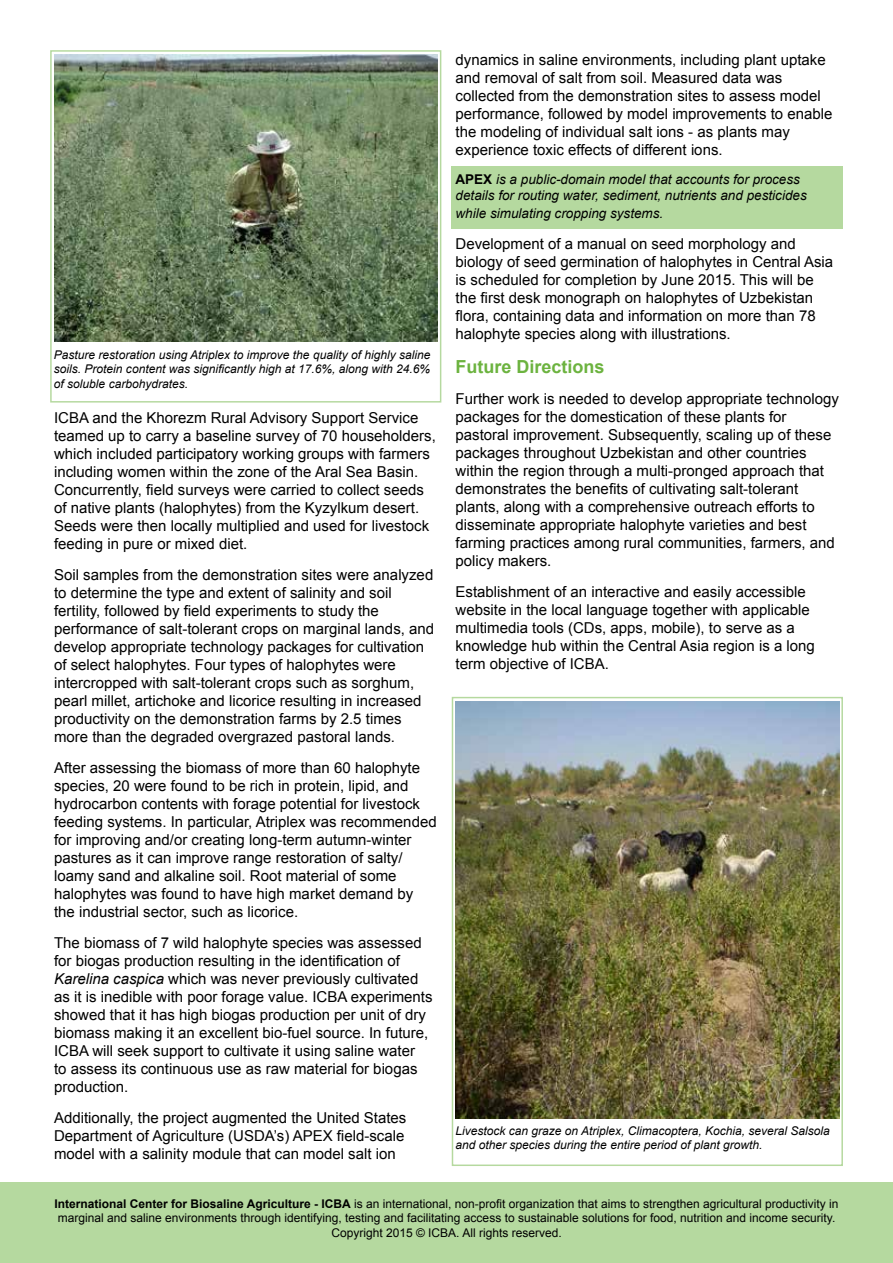
<style>
.page{position:relative;width:893px;height:1263px;background:#fff}
.page>*{position:absolute;margin:0;border:0;box-sizing:border-box;transform-origin:0 0}
.t1{font:700 18px "Arial";color:#6cb33f}
.t2{font:15px/18px "Arial";color:#000}
.t3{font:italic 13.5px/16.2px "Arial";color:#000}
.t4{font:12px/14.4px "Arial";color:#000;text-align:center}
.t5{font:italic 12px/14.4px "Arial";color:#000;text-align:justify}
.s1{font-style:italic}
.s2{font-weight:700;font-style:normal}
.s3{font-weight:700}
</style>
<div class="page">
<div style="left:452px;top:166px;width:391px;height:62px;background:#b5d99f"></div>
<div style="left:0;top:1182px;width:893px;height:81px;background:#b5d99f"></div>
<img style="left:54px;top:54px;width:383px;height:288px">
<img style="left:456px;top:701px;width:383px;height:417px">
<p class="t5" style="left:54px;top:348px;width:378px">Pasture restoration using Atriplex to improve the quality of highly saline soils. Protein content was significantly high at 17.6%, along with 24.6% of soluble carbohydrates.</p>
<p class="t2" style="left:54px;top:409px;width:383px">ICBA and the Khorezm Rural Advisory Support Service teamed up to carry a baseline survey of 70 householders, which included participatory working groups with farmers including women within the zone of the Aral Sea Basin.<br>Concurrently, field surveys were carried to collect seeds of native plants (halophytes) from the Kyzylkum desert.<br>Seeds were then locally multiplied and used for livestock feeding in pure or mixed diet.</p>
<p class="t2" style="left:54px;top:566px;width:382px">Soil samples from the demonstration sites were analyzed to determine the type and extent of salinity and soil fertility, followed by field experiments to study the performance of salt-tolerant crops on marginal lands, and develop appropriate technology packages for cultivation of select halophytes. Four types of halophytes were intercropped with salt-tolerant crops such as sorghum, pearl millet, artichoke and licorice resulting in increased productivity on the demonstration farms by 2.5 times more than the degraded overgrazed pastoral lands.</p>
<p class="t2" style="left:54px;top:759px;width:384px">After assessing the biomass of more than 60 halophyte species, 20 were found to be rich in protein, lipid, and hydrocarbon contents with forage potential for livestock feeding systems In. particular, Atriplex was recommended for improving and/or creating long-term autumn-winter pastures as it can improve range restoration of salty/ loamy sand and alkaline soil. Root material of some halophytes was found to have high market demand by the industrial sector, such as licorice.</p>
<p class="t2" style="left:54px;top:934px;width:380px">The biomass of 7 wild halophyte species was assessed for biogas production resulting in the identification of <span class="s1">Karelina caspica</span> which was never previously cultivated as isit inedible with poor forage value. ICBA experiments showed that it has high biogas production per unit of dry biomass making it an excellent bio-fuel source In. future, ICBA will seek support to cultivate it using saline water<br>to assess its continuous use as raw material for biogas production.</p>
<p class="t2" style="left:54px;top:1108px;width:354px">Additionally, the project augmented the United States<br>Department of Agriculture (USDAs’ ) APEX field-scale model with a salinity module that can model salt ion</p>
<p class="t2" style="left:456px;top:51px;width:378px">dynamics in saline environments, including plant uptake and removal of salt from soil. Measured data was collected from the demonstration sites to assess model performance, followed by model improvements to enable the modeling of individual salt ions - as plants may experience toxic effects of different ions.</p>
<p class="t3" style="left:456px;top:171px;width:353px"><span class="s2">APEX</span> is a public-domain model that accounts for process details for routing water, sediment, nutrients and pesticides</p>
<p class="t3" style="left:456px;top:205px;width:209px">while simulating cropping systems.</p>
<p class="t2" style="left:456px;top:235px;width:379px">Development of a manual on seed morphology and biology of seed germination of halophytes in Central Asia is scheduled for completion by June 2015. This will be the first desk monograph on halophytes of Uzbekistan flora, containing data and information on more than 78 halophyte species along with illustrations.</p>
<p class="t1" style="left:456px;top:355px;width:151px">Future Directions</p>
<p class="t2" style="left:456px;top:390px;width:385px">Further work is needed to develop appropriate technology packages for the domestication of these plants for pastoral improvement. Subsequently, scaling up of these packages throughout Uzbekistan and other countries within the region through a multi-pronged approach that demonstrates the benefits of cultivating salt-tolerant plants, along with a comprehensive outreach efforts to disseminate appropriate halophyte varieties and best farming practices among rural communities, farmers, and policy makers.</p>
<p class="t2" style="left:456px;top:583px;width:361px">Establishment of an interactive and easily accessible website in the local language together with applicable multimedia tools (CDs, apps, mobile t o,) serve as a knowledge hub within the Central Asia region is a long term objective of ICBA.</p>
<p class="t5" style="left:456px;top:1123px;width:376px">Livestock can graze on Atriplex, Climacoptera, Kochia, several Salsola and other species during the entire period of plant growth.</p>
<p class="t4" style="left:55px;top:1197px;width:785px"><span class="s3">International Center for Biosaline Agriculture - ICBA</span> is an international, non-profit organization that aims to strengthen agricultural productivity in marginal and saline environments through identifying, testing and facilitating access to sustainable solutions for food, nutrition and income security.<br>Copyright 2015 © ICBA. All rights reserved.</p>
</div>
